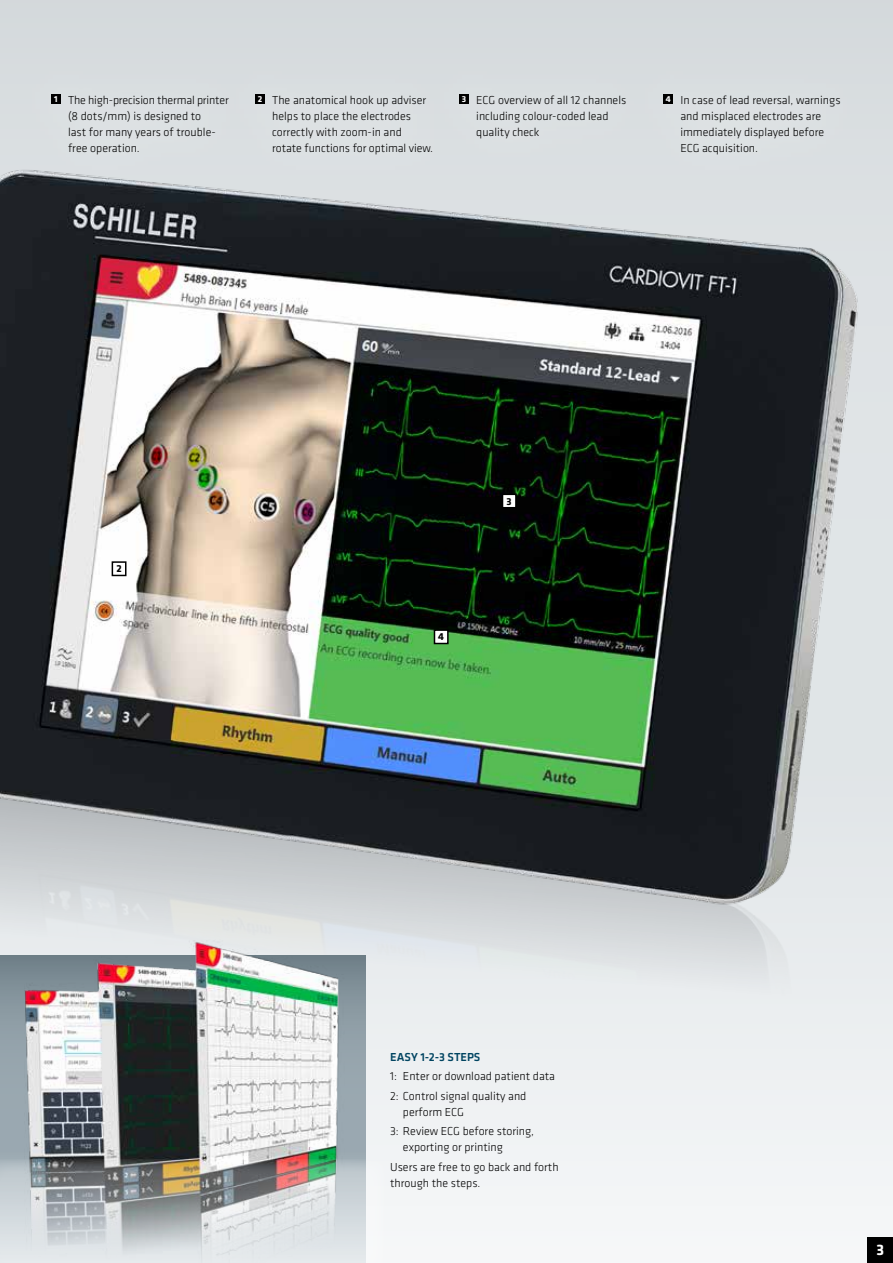
<style>
.page{position:relative;width:893px;height:1263px;background:#fff}
.page>*{position:absolute;margin:0;border:0;box-sizing:border-box;transform-origin:0 0}
.t1{font:700 15.75px "Klavika";color:#fff}
.t2{font:300 12px/15.8px "Klavika";color:#000}
.t3{font:500 12px "Klavika";color:#004461}
.t4{font:700 10.5px "Klavika";color:#000}
</style>
<div class="page">
<div style="left:1px;top:0;width:892px;height:1263px;background:#d5dadd"></div>
<div style="left:374px;top:964px;width:519px;height:299px;background:#f0f2f3"></div>
<img style="left:0;top:101px;width:893px;height:863px">
<div style="left:867px;top:1237px;width:26px;height:26px;background:#000"></div>
<div style="left:434px;top:630px;width:14px;height:13px;background:#fff"></div>
<div style="left:434px;top:629px;width:15px;height:15px;border:2px solid #000"></div>
<div style="left:112px;top:562px;width:14px;height:13px;background:#fff"></div>
<div style="left:112px;top:561px;width:14px;height:15px;border:2px solid #000"></div>
<div style="left:502px;top:494px;width:14px;height:14px;background:#fff"></div>
<div style="left:502px;top:494px;width:15px;height:14px;border:2px solid #000"></div>
<img style="left:0;top:922px;width:374px;height:237px">
<svg style="left:0;top:1159px;width:387px;height:104px"></svg>
<svg style="left:14px;top:101px;width:205px;height:88px"></svg>
<div style="left:51px;top:94px;width:10px;height:10px;background:#000"></div>
<div style="left:219px;top:58px;width:243px;height:131px;background:#dbdfe2"></div>
<div style="left:255px;top:94px;width:10px;height:10px;background:#000"></div>
<div style="left:423px;top:58px;width:233px;height:115px;background:#dadfe1"></div>
<div style="left:459px;top:94px;width:10px;height:10px;background:#000"></div>
<div style="left:627px;top:58px;width:244px;height:131px;background:#dbdfe2"></div>
<div style="left:663px;top:94px;width:10px;height:10px;background:#000"></div>
<p class="t2" style="left:68px;top:92px;width:162px;text-indent:-14px"><sup>1</sup> The high-precision thermal printer (8 dots/mm) is designed to<br>last for many years of trouble&shy;free operation.</p>
<p class="t2" style="left:272px;top:92px;width:162px;text-indent:-14px"><sup>2</sup> The anatomical hook up adviser helps to place the electrodes correctly with zoom-in and rotate functions for optimal view.</p>
<p class="t2" style="left:476px;top:92px;width:152px;text-indent:-14px"><sup>3</sup> ECG overview of all 12 channels including colour-coded lead quality check</p>
<p class="t2" style="left:680px;top:92px;width:162px;text-indent:-15px"><sup>4</sup> In case of lead reversal, warnings and misplaced electrodes are immediately displayed before<br>ECG acquisition.</p>
<p class="t4" style="left:116px;top:561px;width:7px">2</p>
<p class="t4" style="left:438px;top:629px;width:7px">4</p>
<p class="t4" style="left:507px;top:493px;width:7px">3</p>
<p class="t3" style="left:390px;top:1048px;width:92px">EASY 1-2-3 STEPS</p>
<p class="t2" style="left:390px;top:1066px;width:166px;line-height:19.6px">1: Enter or download patient data<br>2: Control signal quality and</p>
<p class="t2" style="left:390px;top:1102px;width:146px;line-height:19.6px;text-indent:13px">perform ECG<br>3: Review ECG before storing,</p>
<p class="t2" style="left:390px;top:1137px;width:170px;line-height:19.6px;text-indent:13px">exporting or printing<br>Users are free to go back and forth</p>
<p class="t2" style="left:390px;top:1175px;width:92px">through the steps.</p>
<h1 class="t1" style="left:876px;top:1239px;width:9px">3</h1>
</div>
